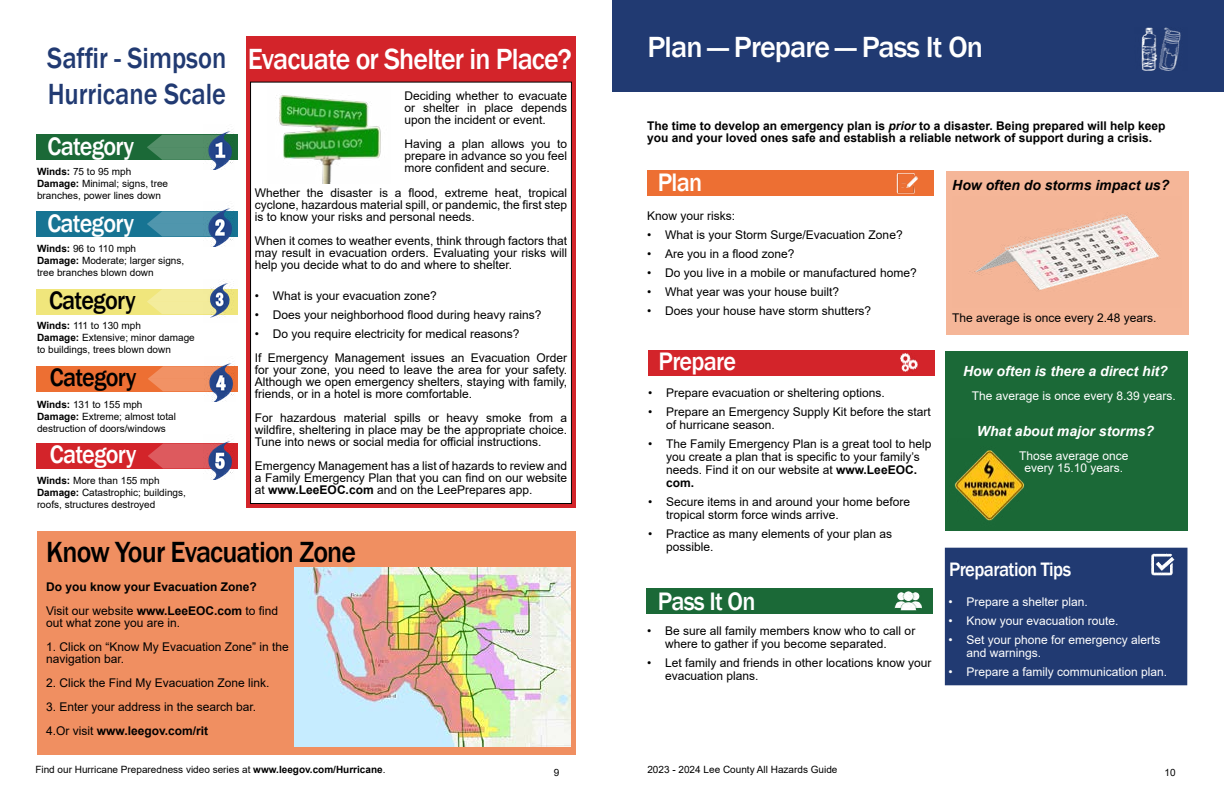
<style>
.page{position:relative;width:1224px;height:792px;background:#fff}
.page>*{position:absolute;margin:0;border:0;box-sizing:border-box;transform-origin:0 0}
.t1{font:500 30px/36px "Franklin Gothic";color:#213a72;scale:.88 1}
.t2{font:500 30px "Franklin Gothic";letter-spacing:-.03em;color:#fff;scale:.93 1}
.t3{font:500 30px "Franklin Gothic";letter-spacing:-.03em;color:#000;scale:.93 1}
.t4{font:500 30px "Franklin Gothic";letter-spacing:-.03em;color:#fff}
.t5{font:500 26px "Franklin Gothic";letter-spacing:-.03em;color:#fff;scale:.93 1}
.t6{font:500 26px "Franklin Gothic";letter-spacing:-.03em;color:#000;scale:.93 1}
.t7{font:500 20px "Franklin Gothic";letter-spacing:-.03em;color:#fff;scale:.93 1}
.t8{font:italic 700 14px "Arial";color:#fff}
.t9{font:italic 700 14px "Arial";color:#000}
.t10{font:12px/12px "Arial";color:#000}
.t11{font:700 12px/24px "Arial";color:#000}
.t12{font:12px/13px "Arial";color:#fff}
.t13{font:10px/12px "Arial";color:#000}
.s1{font-weight:700}
.s2{font-weight:400}
.s3{font-style:italic}
</style>
<div class="page">
<div style="left:36px;top:443px;width:202px;height:26px;background:#d3242a"></div>
<div style="left:36px;top:366px;width:202px;height:25px;background:#ed6f33"></div>
<div style="left:36px;top:289px;width:202px;height:25px;background:#f0e67c"></div>
<div style="left:36px;top:211px;width:202px;height:25px;background:#177493"></div>
<div style="left:36px;top:135px;width:202px;height:25px;background:#1b6937"></div>
<div style="left:246px;top:36px;width:330px;height:472px;background:#d3242a"></div>
<div style="left:251px;top:82px;width:320px;height:422px;background:#fff"></div>
<div style="left:250px;top:82px;width:322px;height:422px;border:1px solid #000"></div>
<div style="left:37px;top:532px;width:539px;height:223px;background:#f08f61"></div>
<img style="left:294px;top:567px;width:277px;height:179px">
<div style="left:612px;top:0;width:612px;height:91px;background:#213a72"></div>
<div style="left:647px;top:171px;width:286px;height:25px;background:#ed6f33"></div>
<div style="left:648px;top:350px;width:286px;height:25px;background:#d3242a"></div>
<div style="left:647px;top:589px;width:286px;height:25px;background:#1b6937"></div>
<div style="left:945px;top:548px;width:242px;height:137px;background:#213a72"></div>
<img style="left:276px;top:95px;width:105px;height:88px">
<img style="left:1141px;top:27px;width:40px;height:43px">
<img style="left:901px;top:354px;width:17px;height:17px">
<img style="left:895px;top:591px;width:27px;height:19px">
<svg style="left:147px;top:211px;width:56px;height:25px"></svg>
<svg style="left:147px;top:289px;width:56px;height:25px"></svg>
<svg style="left:148px;top:366px;width:56px;height:25px"></svg>
<svg style="left:148px;top:443px;width:55px;height:26px"></svg>
<img style="left:203px;top:205px;width:31px;height:41px">
<img style="left:203px;top:281px;width:35px;height:37px">
<img style="left:204px;top:360px;width:31px;height:41px">
<img style="left:203px;top:438px;width:31px;height:41px">
<svg style="left:147px;top:135px;width:56px;height:25px"></svg>
<img style="left:203px;top:128px;width:31px;height:42px">
<div style="left:945px;top:352px;width:242px;height:179px;background:#1b6937"></div>
<div style="left:946px;top:171px;width:243px;height:164px;background:#f5b698"></div>
<img style="left:955px;top:450px;width:69px;height:71px">
<img style="left:969px;top:214px;width:190px;height:76px">
<img style="left:1151px;top:553px;width:24px;height:23px">
<img style="left:896px;top:173px;width:22px;height:21px">
<h1 class="t1" style="left:47px;top:41px;width:205px">Saffir - Simpson<br>Hurricane Scale</h1>
<h2 class="t5" style="left:47px;top:130px;width:95px">Category</h2>
<p class="t13" style="left:37px;top:165px;width:133px"><span class="s1">Winds:</span> 75 to 95 mph<br><span class="s1">Damage:</span> Minimal; signs, tree branches, power lines down</p>
<h2 class="t5" style="left:47px;top:207px;width:95px">Category</h2>
<p class="t13" style="left:37px;top:242px;width:149px"><span class="s1">Winds:</span> 96 to 110 mph<br><span class="s1">Damage:</span> Moderate; larger signs, tree branches blown down</p>
<h2 class="t6" style="left:49px;top:284px;width:95px">Category</h2>
<p class="t13" style="left:37px;top:320px;width:159px"><span class="s1">Winds:</span> 111 to 130 mph<br><span class="s1">Damage:</span> Extensive; minor damage to buildings, trees blown down</p>
<h2 class="t6" style="left:50px;top:361px;width:95px">Category</h2>
<p class="t13" style="left:37px;top:398px;width:140px"><span class="s1">Winds:</span> 131 to 155 mph<br><span class="s1">Damage:</span> Extreme; almost total destruction of doors/windows</p>
<h2 class="t5" style="left:50px;top:438px;width:95px">Category</h2>
<p class="t13" style="left:37px;top:474px;width:150px"><span class="s1">Winds:</span> More than 155 mph<br><span class="s1">Damage:</span> Catastrophic; buildings, roofs, structures destroyed</p>
<h1 class="t2" style="left:248px;top:40px;width:350px">Evacuate or Shelter in Place?</h1>
<p class="t10" style="left:404px;top:90px;width:164px;text-align:justify">Deciding whether to evacuate or shelter in place depends upon the incident or event.</p>
<p class="t10" style="left:404px;top:138px;width:164px;text-align:justify">Having a plan allows you to prepare in advance so you feel more confident and secure.</p>
<p class="t10" style="left:255px;top:187px;width:314px;text-align:justify">Whether the disaster is a flood, extreme heat, tropical cyclone, hazardous material spill, or pandemic, the first step is to know your risks and personal needs.</p>
<p class="t10" style="left:255px;top:235px;width:314px;text-align:justify">When it comes to weather events, think through factors that may result in evacuation orders. Evaluating your risks will help you decide what to do and where to shelter.</p>
<p class="t10" style="left:255px;top:290px;width:184px">• What is your evacuation zone?</p>
<p class="t10" style="left:255px;top:309px;width:288px">• Does your neighborhood flood during heavy rains?</p>
<p class="t10" style="left:255px;top:322px;width:314px;line-height:24px">• Do you require electricity for medical reasons?<br>If Emergency Management issues an Evacuation Order</p>
<p class="t10" style="left:255px;top:364px;width:314px;text-align:justify">for your zone, you need to leave the area for your safety.<br>Although we open emergency shelters, staying with family, friends, or in a hotel is more comfortable.</p>
<p class="t10" style="left:255px;top:412px;width:314px;text-align:justify">For hazardous material spills or heavy smoke from a wildfire, sheltering in place may be the appropriate choice.<br>Tune into news or social media for official instructions.</p>
<p class="t10" style="left:255px;top:460px;width:314px;text-align:justify">Emergency Management has a list of hazards to review and a Family Emergency Plan that you can find on our website at <span class="s1">www.LeeEOC.com</span> and on the LeePrepares app.</p>
<h1 class="t3" style="left:46px;top:534px;width:335px">Know Your Evacuation Zone</h1>
<p class="t11" style="left:46px;top:575px;width:234px">Do you know your Evacuation Zone?<br><span class="s2">Visit our website</span> www.LeeEOC.com <span class="s2">to find</span></p>
<p class="t10" style="left:46px;top:617px;width:136px">out what zone you are in.</p>
<p class="t10" style="left:46px;top:641px;width:244px">1. Click on “Know My Evacuation Zone” in the navigation bar.</p>
<p class="t10" style="left:46px;top:677px;width:225px">2. Click the Find My Evacuation Zone link.</p>
<p class="t10" style="left:46px;top:695px;width:212px;line-height:24px">3. Enter your address in the search bar.<br>4.Or visit <span class="s1">www.leegov.com/rit</span></p>
<h1 class="t4" style="left:648px;top:28px;width:337px">Plan — Prepare — Pass It On</h1>
<p class="t11" style="left:647px;top:120px;width:520px;line-height:12px">The time to develop an emergency plan is <span class="s3">prior</span> to a disaster. Being prepared will help keep you and your loved ones safe and establish a reliable network of support during a crisis.</p>
<h2 class="t5" style="left:658px;top:166px;width:49px">Plan</h2>
<p class="t9" style="left:952px;top:176px;width:219px">How often do storms impact us?</p>
<p class="t10" style="left:647px;top:210px;width:90px">Know your risks:</p>
<p class="t10" style="left:647px;top:229px;width:257px">• What is your Storm Surge/Evacuation Zone?</p>
<p class="t10" style="left:647px;top:248px;width:149px">• Are you in a flood zone?</p>
<p class="t10" style="left:647px;top:267px;width:271px">• Do you live in a mobile or manufactured home?</p>
<p class="t10" style="left:647px;top:286px;width:194px">• What year was your house built?</p>
<p class="t10" style="left:647px;top:305px;width:226px">• Does your house have storm shutters?</p>
<h2 class="t5" style="left:659px;top:346px;width:85px">Prepare</h2>
<p class="t10" style="left:648px;top:387px;width:238px">• Prepare evacuation or sheltering options.</p>
<p class="t10" style="left:666px;top:406px;width:266px;line-height:13px;text-indent:-18px">• Prepare an Emergency Supply Kit before the start of hurricane season.</p>
<p class="t10" style="left:666px;top:438px;width:267px;line-height:13px;text-indent:-18px">• The Family Emergency Plan is a great tool to help you create a plan that is specific to your family’s needs. Find it on our website at <span class="s1">www.LeeEOC. com.</span></p>
<p class="t10" style="left:666px;top:496px;width:246px;line-height:13px;text-indent:-18px">• Secure items in and around your home before tropical storm force winds arrive.</p>
<p class="t10" style="left:666px;top:527px;width:228px;line-height:13px;text-indent:-18px">• Practice as many elements of your plan as possible.</p>
<h2 class="t5" style="left:658px;top:586px;width:107px">Pass It On</h2>
<p class="t10" style="left:665px;top:624px;width:252px;line-height:13px;text-indent:-18px">• Be sure all family members know who to call or where to gather if you become separated.</p>
<p class="t10" style="left:665px;top:656px;width:268px;line-height:13px;text-indent:-18px">• Let family and friends in other locations know your evacuation plans.</p>
<p class="t10" style="left:952px;top:312px;width:206px">The average is once every 2.48 years.</p>
<p class="t8" style="left:963px;top:362px;width:206px">How often is there a direct hit?</p>
<p class="t12" style="left:972px;top:389px;width:206px">The average is once every 8.39 years.</p>
<p class="t8" style="left:977px;top:422px;width:179px">What about major storms?</p>
<p class="t12" style="left:1019px;top:450px;width:111px;line-height:12px;text-align:center">Those average once every 15.10 years.</p>
<h3 class="t7" style="left:949px;top:557px;width:133px">Preparation Tips</h3>
<p class="t12" style="left:948px;top:596px;width:141px">• Prepare a shelter plan.</p>
<p class="t12" style="left:948px;top:615px;width:172px">• Know your evacuation route.</p>
<p class="t12" style="left:966px;top:634px;width:196px;text-indent:-18px">• Set your phone for emergency alerts and warnings.</p>
<p class="t12" style="left:948px;top:666px;width:220px">• Prepare a family communication plan.</p>
<p class="t13" style="left:35px;top:763px;width:352px">Find our Hurricane Preparedness video series at <span class="s1">www.leegov.com/Hurricane</span>.</p>
<p class="t13" style="left:647px;top:763px;width:192px">2023 - 2024 Lee County All Hazards Guide</p>
<p class="t13" style="left:1165px;top:766px;width:13px">10</p>
<p class="t13" style="left:554px;top:766px;width:7px">9</p>
</div>
